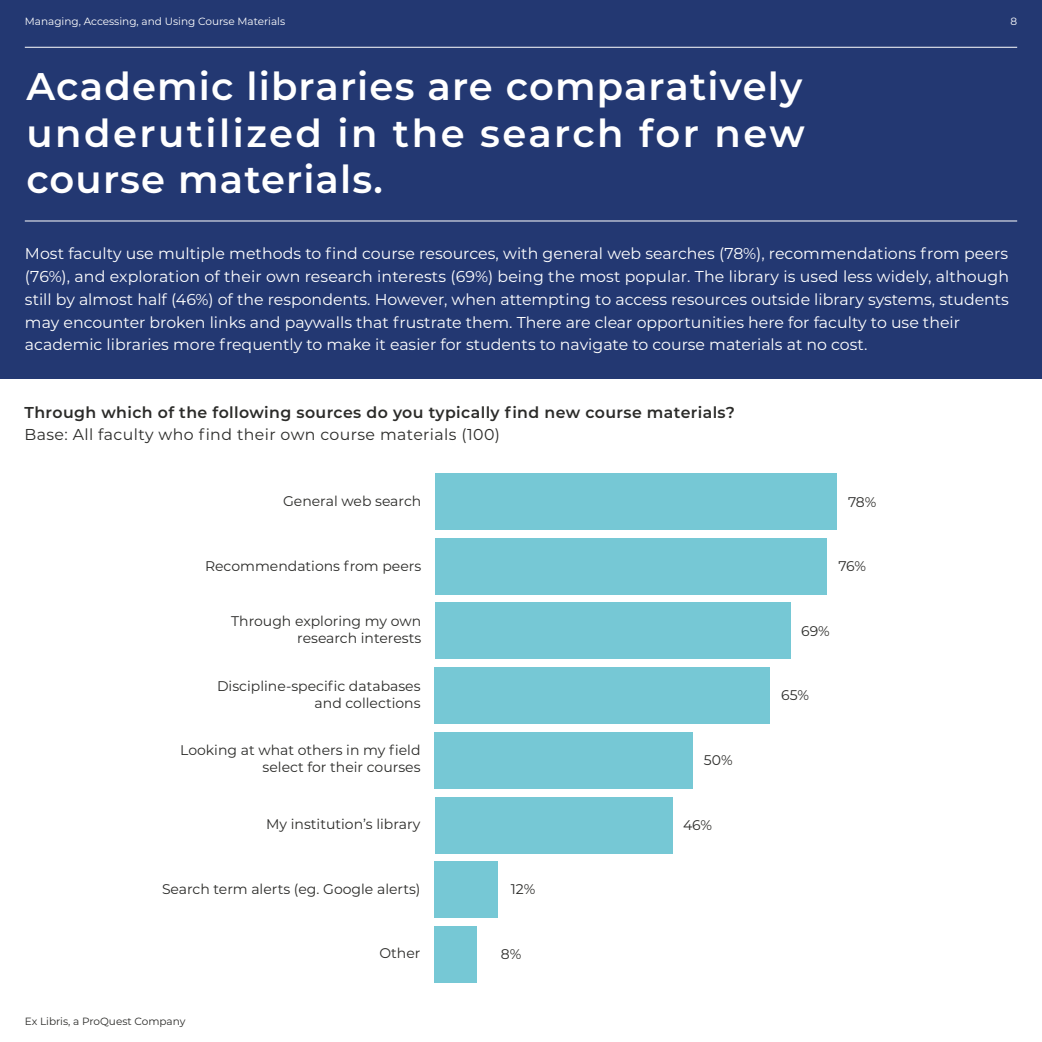
<style>
.page{position:relative;width:1042px;height:1042px;background:#fff}
.page>*{position:absolute;margin:0;border:0;box-sizing:border-box;transform-origin:0 0}
.t1{font:600 38.5px/46.2px "Montserrat";letter-spacing:.055em;color:#fff;text-align:justify}
.t2{font:15.75px/22.8px "Montserrat";color:#fff}
.t3{font:600 15.75px "Montserrat";letter-spacing:.025em;color:#2b2b29}
.t4{font:15.75px "Montserrat";letter-spacing:.025em;color:#2b2b29}
.t5{font:14px/16.8px "Montserrat";color:#2b2b29;text-align:right}
.t6{font:10.5px "Montserrat";color:#fff}
.t7{font:10.5px "Montserrat";color:#2b2b29}
</style>
<div class="page">
<div style="left:0;top:0;width:1042px;height:378px;background:#233872"></div>
<hr style="left:25px;top:47px;width:992px;height:1px;background:#fff">
<div style="left:435px;top:474px;width:402px;height:56px;background:#76c8d5"></div>
<div style="left:435px;top:538px;width:392px;height:56px;background:#76c8d5"></div>
<div style="left:435px;top:603px;width:355px;height:56px;background:#76c8d5"></div>
<div style="left:435px;top:667px;width:335px;height:56px;background:#76c8d5"></div>
<div style="left:435px;top:732px;width:258px;height:56px;background:#76c8d5"></div>
<div style="left:435px;top:797px;width:237px;height:56px;background:#76c8d5"></div>
<div style="left:435px;top:861px;width:63px;height:57px;background:#76c8d5"></div>
<div style="left:435px;top:926px;width:42px;height:56px;background:#76c8d5"></div>
<hr style="left:25px;top:221px;width:992px;height:1px;background:#fff">
<p class="t6" style="left:25px;top:14px;width:262px">Managing, Accessing, and Using Course Materials</p>
<h1 class="t1" style="left:26px;top:62px;width:780px">Academic libraries are comparatively underutilized in the search for new course materials.</h1>
<p class="t6" style="left:1010px;top:14px;width:8px">8</p>
<p class="t2" style="left:25px;top:242px;width:985px">Most faculty use multiple methods to find course resources, with general web searches (78%), recommendations from peers (76%), and exploration of their own research interests (69%) being the most popular. The library is used less widely, although still by almost half (46%) of the respondents. However, when attempting to access resources outside library systems, students may encounter broken links and paywalls that frustrate them. There are clear opportunities here for faculty to use their academic libraries more frequently to make it easier for students to navigate to course materials at no cost.</p>
<p class="t3" style="left:25px;top:401px;width:712px">Through which of the following sources do you typically find new course materials?</p>
<p class="t4" style="left:25px;top:424px;width:477px">Base: All faculty who find their own course materials (100)</p>
<p class="t5" style="left:283px;top:492px;width:140px">General web search</p>
<p class="t5" style="left:205px;top:557px;width:218px">Recommendations from peers</p>
<p class="t5" style="left:231px;top:612px;width:192px">Through exploring my own research interests</p>
<p class="t5" style="left:217px;top:677px;width:205px">Discipline-specific databases and collections</p>
<p class="t5" style="left:180px;top:741px;width:242px">Looking at what others in my field select for their courses</p>
<p class="t5" style="left:266px;top:815px;width:156px">My institution’s library</p>
<p class="t5" style="left:162px;top:880px;width:260px">Search term alerts (eg. Google alerts)</p>
<p class="t7" style="left:25px;top:1014px;width:162px">Ex Libris, a ProQuest Company</p>
<p class="t5" style="left:379px;top:944px;width:43px">Other</p>
<p class="t5" style="left:511px;top:880px;width:26px">12%</p>
<p class="t5" style="left:501px;top:945px;width:22px">8%</p>
<p class="t5" style="left:704px;top:751px;width:30px">50%</p>
<p class="t5" style="left:683px;top:816px;width:31px">46%</p>
<p class="t5" style="left:848px;top:493px;width:30px">78%</p>
<p class="t5" style="left:838px;top:557px;width:29px">76%</p>
<p class="t5" style="left:801px;top:622px;width:30px">69%</p>
<p class="t5" style="left:781px;top:686px;width:29px">65%</p>
</div>
